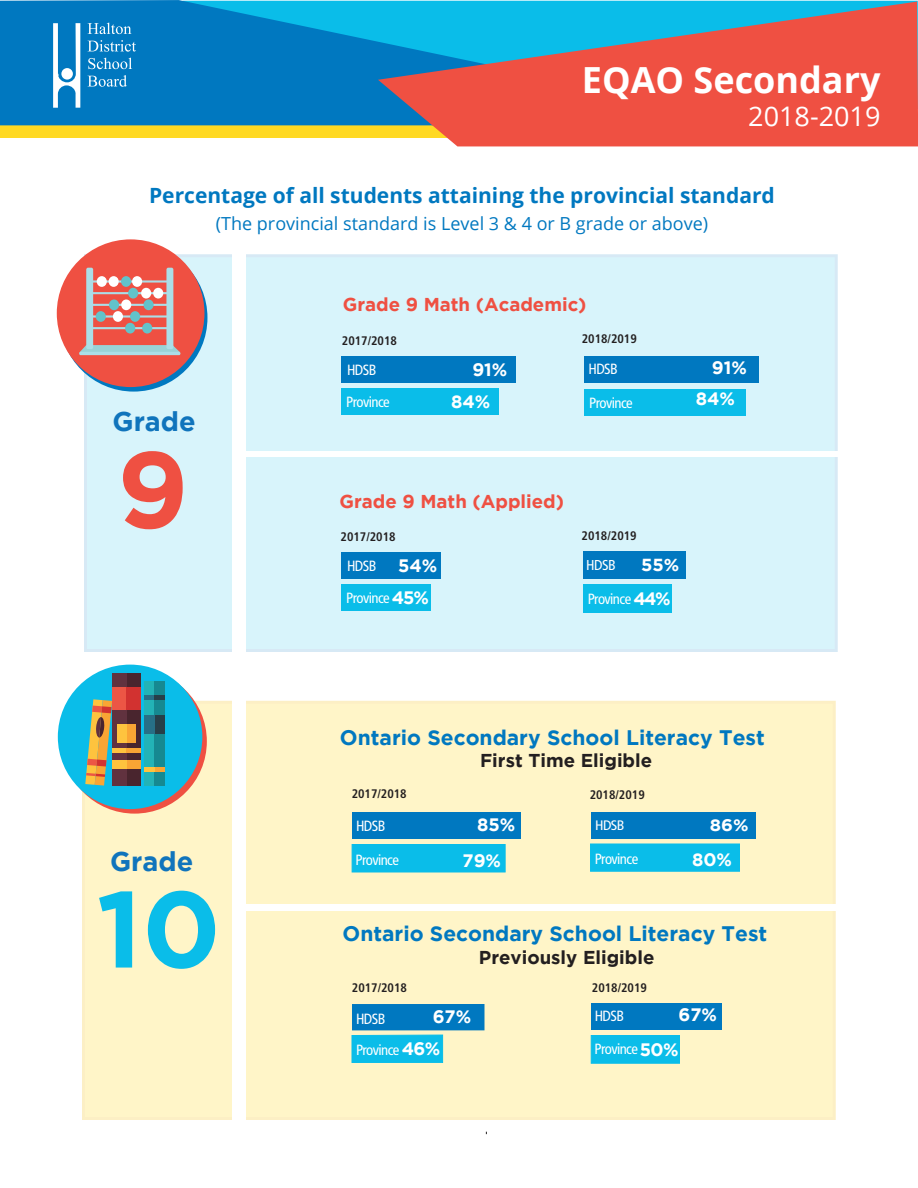
<style>
.page{position:relative;width:918px;height:1188px;background:#fff}
.page>*{position:absolute;margin:0;border:0;box-sizing:border-box;transform-origin:0 0}
.t1{font:700 108px "Gotham";color:#0abde9}
.t2{font:700 108px "Gotham";color:#ef5042}
.t3{font:700 36px "Open Sans";color:#fff}
.t4{font:700 27px "Gotham";color:#1074bc}
.t5{font:27px "Open Sans";color:#fff}
.t6{font:700 21px "Gotham";color:#0078c0}
.t7{font:700 21px "Open Sans";color:#0078c0}
.t8{font:700 18.6px "Gotham";color:#ef5042}
.t9{font:700 18.6px "Gotham";color:#231f20}
.t10{font:18px "Open Sans";color:#0078c0}
.t11{font:700 18px "Gotham";color:#fff}
.t12{font:700 17.4px "Gotham";color:#fff}
.t13{font:700 16.65px "Gotham";color:#fff;scale:1.08 1}
.t14{font:condensed 14.85px "Frutiger LT Std";letter-spacing:-.04em;color:#fff}
.t15{font:condensed 14.25px "Frutiger LT Std";color:#fff}
.t16{font:condensed 13.8px "Frutiger LT Std";color:#fff;scale:1.08 1}
.t17{font:700 condensed 12.45px "Frutiger LT Std";color:#231f20}
.s1{font-family:"Gotham";font-weight:700;font-stretch:normal;font-size:18px}
</style>
<div class="page">
<div style="left:82px;top:701px;width:754px;height:419px;background:#fff5c8"></div>
<svg style="left:62px;top:669px;width:145px;height:145px"></svg>
<div style="left:84px;top:254px;width:754px;height:398px;background:#d8f4fb"></div>
<div style="left:0;top:124px;width:804px;height:14px;background:#ffd923"></div>
<svg style="left:0;top:0;width:725px;height:125px;background:#0380c4"></svg>
<svg style="left:378px;top:2px;width:540px;height:144px;background:#ad6e70"></svg>
<svg style="left:88px;top:23px;width:43px;height:11px"></svg>
<svg style="left:88px;top:40px;width:48px;height:12px"></svg>
<svg style="left:88px;top:58px;width:44px;height:11px"></svg>
<svg style="left:88px;top:75px;width:39px;height:12px"></svg>
<svg style="left:53px;top:23px;width:27px;height:85px"></svg>
<svg style="left:60px;top:244px;width:147px;height:148px"></svg>
<div style="left:58px;top:665px;width:144px;height:144px;background:#0abde9;border-radius:50%"></div>
<div style="left:232px;top:252px;width:14px;height:900px;background:#fff"></div>
<div style="left:584px;top:389px;width:161px;height:26px;background:#0abde9"></div>
<div style="left:341px;top:388px;width:158px;height:27px;background:#0abde9"></div>
<div style="left:341px;top:356px;width:175px;height:27px;background:#0078c0"></div>
<div style="left:341px;top:552px;width:100px;height:27px;background:#0078c0"></div>
<div style="left:341px;top:584px;width:89px;height:27px;background:#0abde9"></div>
<div style="left:584px;top:584px;width:88px;height:28px;background:#0abde9"></div>
<div style="left:584px;top:552px;width:102px;height:27px;background:#0078c0"></div>
<div style="left:352px;top:844px;width:153px;height:28px;background:#0abde9"></div>
<div style="left:352px;top:812px;width:169px;height:27px;background:#0078c0"></div>
<div style="left:590px;top:844px;width:150px;height:27px;background:#0abde9"></div>
<div style="left:591px;top:1004px;width:131px;height:26px;background:#0078c0"></div>
<div style="left:352px;top:1035px;width:91px;height:28px;background:#0abde9"></div>
<div style="left:591px;top:812px;width:165px;height:26px;background:#0078c0"></div>
<div style="left:352px;top:1004px;width:132px;height:26px;background:#0078c0"></div>
<div style="left:591px;top:1035px;width:89px;height:28px;background:#0abde9"></div>
<div style="left:584px;top:356px;width:174px;height:27px;background:#0078c0"></div>
<svg style="left:85px;top:699px;width:27px;height:87px"></svg>
<div style="left:127px;top:674px;width:14px;height:112px;background:#49252e"></div>
<div style="left:112px;top:674px;width:15px;height:112px;background:#61323f"></div>
<div style="left:112px;top:687px;width:15px;height:23px;background:#ec5645"></div>
<div style="left:127px;top:687px;width:14px;height:23px;background:#d23230"></div>
<div style="left:112px;top:748px;width:15px;height:5px;background:#fec33e"></div>
<div style="left:127px;top:748px;width:14px;height:5px;background:#f9a534"></div>
<div style="left:127px;top:760px;width:14px;height:9px;background:#f9a534"></div>
<div style="left:112px;top:760px;width:15px;height:9px;background:#fec33e"></div>
<div style="left:127px;top:724px;width:9px;height:18px;background:#f9a534"></div>
<div style="left:117px;top:724px;width:10px;height:18px;background:#fec33e"></div>
<div style="left:144px;top:682px;width:10px;height:104px;background:#23b3b6"></div>
<div style="left:154px;top:682px;width:11px;height:104px;background:#168991"></div>
<div style="left:144px;top:695px;width:10px;height:5px;background:#276f86"></div>
<div style="left:154px;top:695px;width:11px;height:5px;background:#273f49"></div>
<div style="left:154px;top:767px;width:11px;height:5px;background:#f9a534"></div>
<div style="left:144px;top:767px;width:10px;height:5px;background:#fec33e"></div>
<div style="left:154px;top:715px;width:11px;height:19px;background:#273f49"></div>
<div style="left:144px;top:715px;width:10px;height:19px;background:#276f86"></div>
<div style="left:57px;top:239px;width:147px;height:148px;background:#ef5042;border-radius:50%"></div>
<svg style="left:80px;top:345px;width:100px;height:7px"></svg>
<hr style="left:79px;top:352px;width:101px;height:3px;background:#abdee7;border-radius:2px">
<hr style="left:90px;top:280px;width:81px;height:3px;background:#abdee7">
<hr style="left:90px;top:292px;width:81px;height:2px;background:#abdee7">
<hr style="left:90px;top:304px;width:81px;height:2px;background:#abdee7">
<hr style="left:90px;top:315px;width:81px;height:3px;background:#abdee7">
<hr style="left:90px;top:327px;width:81px;height:2px;background:#abdee7">
<div style="left:86px;top:268px;width:7px;height:81px;background:#abdee7;border-radius:2px"></div>
<div style="left:166px;top:268px;width:7px;height:81px;background:#abdee7;border-radius:2px"></div>
<div style="left:97px;top:276px;width:10px;height:11px;background:#fff;border-radius:50%"></div>
<div style="left:109px;top:276px;width:10px;height:11px;background:#fff;border-radius:50%"></div>
<div style="left:121px;top:276px;width:10px;height:11px;background:#62c3ca;border-radius:50%"></div>
<div style="left:132px;top:276px;width:10px;height:11px;background:#fff;border-radius:50%"></div>
<div style="left:153px;top:288px;width:10px;height:11px;background:#fff;border-radius:50%"></div>
<div style="left:141px;top:288px;width:10px;height:11px;background:#fff;border-radius:50%"></div>
<div style="left:125px;top:323px;width:10px;height:11px;background:#62c3ca;border-radius:50%"></div>
<div style="left:142px;top:323px;width:10px;height:11px;background:#62c3ca;border-radius:50%"></div>
<div style="left:128px;top:288px;width:10px;height:11px;background:#62c3ca;border-radius:50%"></div>
<div style="left:109px;top:299px;width:10px;height:11px;background:#62c3ca;border-radius:50%"></div>
<div style="left:96px;top:311px;width:10px;height:11px;background:#62c3ca;border-radius:50%"></div>
<div style="left:113px;top:311px;width:10px;height:11px;background:#fff;border-radius:50%"></div>
<div style="left:130px;top:311px;width:10px;height:11px;background:#62c3ca;border-radius:50%"></div>
<div style="left:121px;top:299px;width:10px;height:11px;background:#fff;border-radius:50%"></div>
<div style="left:144px;top:299px;width:10px;height:11px;background:#62c3ca;border-radius:50%"></div>
<div style="left:237px;top:452px;width:643px;height:5px;background:#fff"></div>
<div style="left:236px;top:904px;width:643px;height:7px;background:#fff"></div>
<h2 class="t3" style="left:582px;top:55px;width:300px">EQAO Secondary</h2>
<h3 class="t5" style="left:748px;top:97px;width:134px">2018-2019</h3>
<h3 class="t7" style="left:149px;top:180px;width:627px">Percentage of all students attaining the provincial standard</h3>
<p class="t10" style="left:216px;top:211px;width:494px">(The provincial standard is Level 3 &amp; 4 or B grade or above)</p>
<p class="t8" style="left:343px;top:293px;width:245px">Grade 9 Math (Academic)</p>
<p class="t17" style="left:342px;top:334px;width:57px">2017/2018</p>
<p class="t17" style="left:582px;top:332px;width:57px">2018/2019</p>
<p class="t14" style="left:347px;top:361px;width:31px">HDSB</p>
<p class="t11" style="left:472px;top:359px;width:36px">91%</p>
<p class="t14" style="left:588px;top:360px;width:31px">HDSB</p>
<p class="t11" style="left:712px;top:358px;width:36px">91%</p>
<h3 class="t4" style="left:113px;top:406px;width:85px">Grade</h3>
<h1 class="t2" style="left:117px;top:427px;width:73px">9</h1>
<h3 class="t4" style="left:110px;top:846px;width:85px">Grade</h3>
<h1 class="t1" style="left:96px;top:867px;width:126px">10</h1>
<p class="t14" style="left:346px;top:393px;width:45px">Province</p>
<p class="t11" style="left:451px;top:391px;width:41px">84%</p>
<p class="t14" style="left:589px;top:394px;width:45px">Province</p>
<p class="t11" style="left:696px;top:388px;width:41px">84%</p>
<p class="t8" style="left:340px;top:490px;width:226px">Grade 9 Math (Applied)</p>
<p class="t17" style="left:341px;top:529px;width:57px">2017/2018</p>
<p class="t17" style="left:582px;top:528px;width:57px">2018/2019</p>
<p class="t14" style="left:347px;top:557px;width:92px">HDSB <span class="s1">54%</span></p>
<p class="t14" style="left:346px;top:589px;width:84px">Province <span class="s1">45%</span></p>
<p class="t15" style="left:586px;top:557px;width:31px">HDSB</p>
<p class="t12" style="left:641px;top:555px;width:40px">55%</p>
<p class="t14" style="left:588px;top:590px;width:84px">Province <span class="s1">44%</span></p>
<h3 class="t6" style="left:340px;top:726px;width:426px">Ontario Secondary School Literacy Test</h3>
<p class="t9" style="left:480px;top:750px;width:174px">First Time Eligible</p>
<p class="t17" style="left:352px;top:787px;width:57px">2017/2018</p>
<p class="t17" style="left:590px;top:787px;width:57px">2018/2019</p>
<p class="t14" style="left:356px;top:817px;width:31px">HDSB</p>
<p class="t11" style="left:477px;top:814px;width:40px">85%</p>
<p class="t14" style="left:356px;top:851px;width:45px">Province</p>
<p class="t11" style="left:463px;top:850px;width:40px">79%</p>
<p class="t16" style="left:595px;top:818px;width:29px">HDSB</p>
<p class="t13" style="left:710px;top:815px;width:37px">86%</p>
<p class="t14" style="left:595px;top:850px;width:45px">Province</p>
<p class="t11" style="left:692px;top:849px;width:41px">80%</p>
<h3 class="t6" style="left:342px;top:921px;width:426px">Ontario Secondary School Literacy Test</h3>
<p class="t9" style="left:479px;top:947px;width:177px">Previously Eligible</p>
<p class="t17" style="left:352px;top:980px;width:57px">2017/2018</p>
<p class="t17" style="left:592px;top:981px;width:57px">2018/2019</p>
<p class="t14" style="left:356px;top:1010px;width:31px">HDSB</p>
<p class="t11" style="left:433px;top:1006px;width:40px">67%</p>
<p class="t14" style="left:595px;top:1007px;width:31px">HDSB</p>
<p class="t11" style="left:678px;top:1004px;width:40px">67%</p>
<p class="t14" style="left:356px;top:1041px;width:86px">Province <span class="s1">46%</span></p>
<p class="t14" style="left:594px;top:1040px;width:86px">Province <span class="s1">50%</span></p>
</div>
